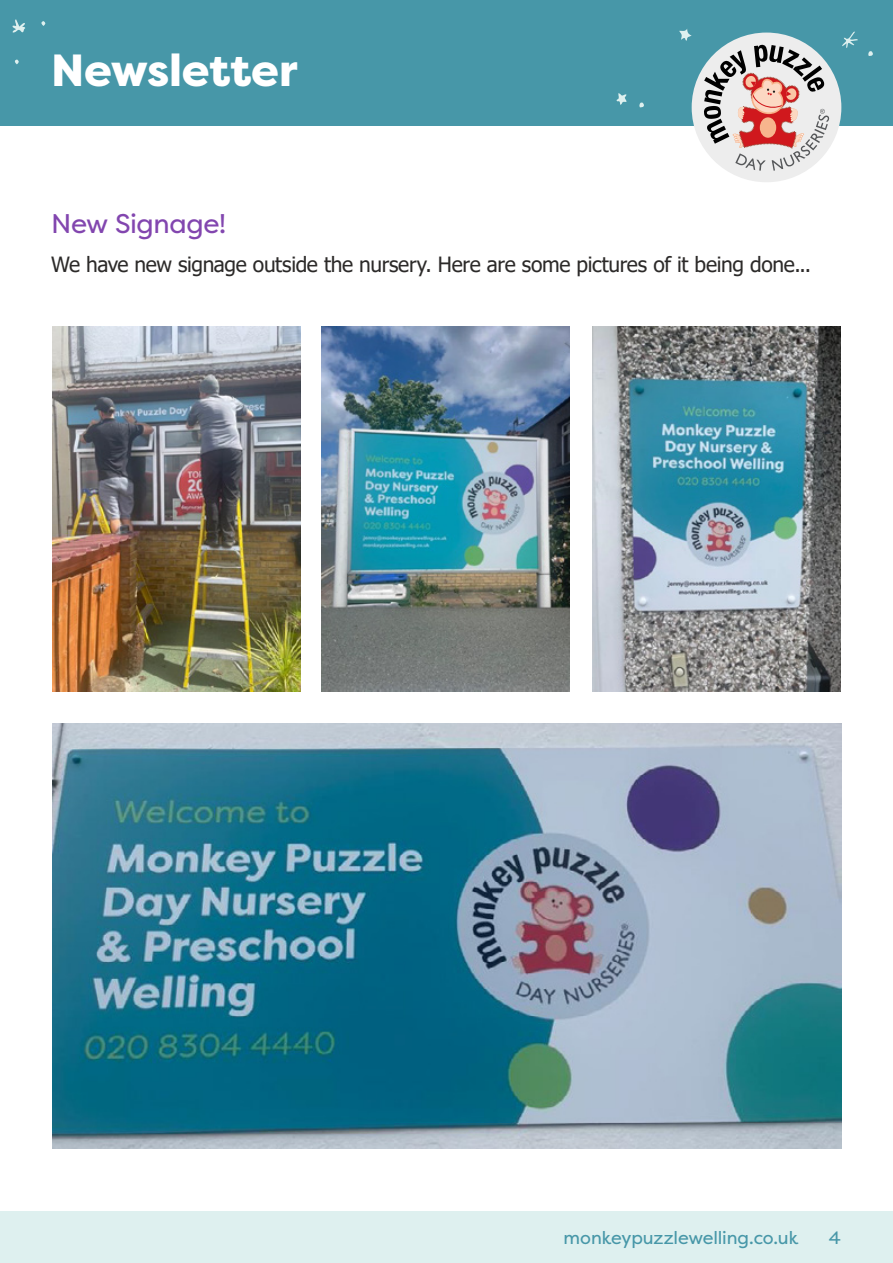
<style>
.page{position:relative;width:893px;height:1263px;background:#fff}
.page>*{position:absolute;margin:0;border:0;box-sizing:border-box;transform-origin:0 0}
.t1{font:800 45px "Filson Pro";letter-spacing:-.005em;color:#fff}
.t2{font:27px "Filson Pro";letter-spacing:-.015em;color:#8246af}
.t3{font:21px "Tahoma";letter-spacing:-.02em;color:#2c2a29}
.t4{font:18px "Filson Pro";letter-spacing:-.01em;color:#4797a8}
</style>
<div class="page">
<div style="left:0;top:0;width:893px;height:125px;background:#4797a8"></div>
<div style="left:692px;top:33px;width:149px;height:149px;background:#ededed;border-radius:50%"></div>
<svg style="left:704px;top:45px;width:125px;height:126px"></svg>
<svg style="left:679px;top:29px;width:13px;height:12px"></svg>
<svg style="left:842px;top:32px;width:16px;height:16px"></svg>
<svg style="left:868px;top:51px;width:5px;height:5px"></svg>
<svg style="left:616px;top:93px;width:11px;height:12px"></svg>
<svg style="left:639px;top:102px;width:5px;height:6px"></svg>
<svg style="left:13px;top:19px;width:12px;height:14px"></svg>
<svg style="left:41px;top:21px;width:5px;height:5px"></svg>
<svg style="left:15px;top:60px;width:4px;height:4px"></svg>
<div style="left:0;top:1212px;width:893px;height:51px;background:#def0ef"></div>
<img style="left:53px;top:326px;width:247px;height:365px">
<img style="left:322px;top:326px;width:248px;height:365px">
<img style="left:592px;top:326px;width:248px;height:365px">
<img style="left:53px;top:724px;width:789px;height:424px">
<h1 class="t1" style="left:51px;top:42px;width:248px">Newsletter</h1>
<p class="t2" style="left:51px;top:206px;width:177px">New Signage!</p>
<p class="t3" style="left:51px;top:250px;width:762px">We have new signage outside the nursery. Here are some pictures of it being done...</p>
<p class="t4" style="left:564px;top:1225px;width:236px">monkeypuzzlewelling.co.uk</p>
<p class="t4" style="left:829px;top:1225px;width:14px">4</p>
</div>
